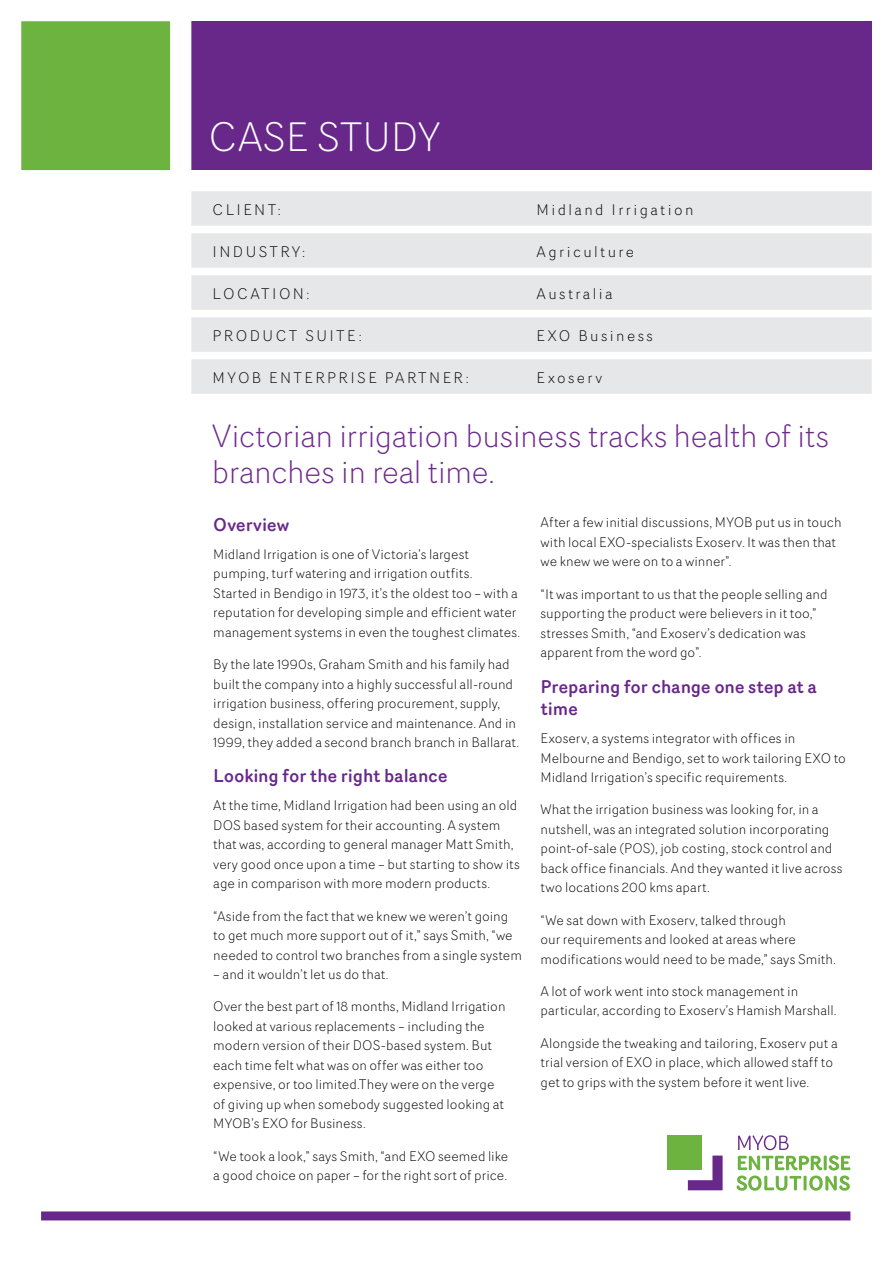
<style>
.page{position:relative;width:893px;height:1263px;background:#fff}
.page>*{position:absolute;margin:0;border:0;box-sizing:border-box;transform-origin:0 0}
.t1{font:300 40.2px "Router";color:#fff}
.t2{font:300 31.5px/36px "Router";letter-spacing:-.02em;color:#6e2a8d}
.t3{font:500 18px/22.5px "Router";letter-spacing:-.01em;color:#68288a}
.t4{font:300 15px "Router";letter-spacing:.16em;color:#000}
.t5{font:300 13.5px/19.5px "Router";color:#000}
</style>
<div class="page">
<div style="left:41px;top:1211px;width:809px;height:9px;background:#68288a"></div>
<div style="left:21px;top:21px;width:851px;height:149px;background:#68288a"></div>
<div style="left:11px;top:11px;width:170px;height:170px;background:#6cb33f"></div>
<div style="left:0;top:0;width:191px;height:191px;border:21px solid #fff"></div>
<svg style="left:688px;top:1155px;width:35px;height:35px"></svg>
<div style="left:668px;top:1135px;width:34px;height:35px;background:#6cb33f"></div>
<svg style="left:737px;top:1135px;width:113px;height:56px"></svg>
<div style="left:191px;top:191px;width:681px;height:35px;background:#e6e7e8"></div>
<div style="left:191px;top:233px;width:681px;height:35px;background:#e6e7e8"></div>
<div style="left:191px;top:275px;width:681px;height:35px;background:#e6e7e8"></div>
<div style="left:191px;top:317px;width:681px;height:35px;background:#e6e7e8"></div>
<div style="left:191px;top:359px;width:681px;height:35px;background:#e6e7e8"></div>
<h1 class="t1" style="left:208px;top:108px;width:234px">CASE STUDY</h1>
<p class="t4" style="left:213px;top:199px;width:70px">CLIENT:</p>
<p class="t4" style="left:537px;top:199px;width:158px">Midland Irrigation</p>
<p class="t4" style="left:213px;top:241px;width:94px">INDUSTRY:</p>
<p class="t4" style="left:537px;top:241px;width:99px">Agriculture</p>
<p class="t4" style="left:213px;top:283px;width:98px">LOCATION:</p>
<p class="t4" style="left:537px;top:283px;width:77px">Australia</p>
<p class="t4" style="left:213px;top:325px;width:151px">PRODUCT SUITE:</p>
<p class="t4" style="left:537px;top:325px;width:118px">EXO Business</p>
<p class="t4" style="left:213px;top:367px;width:258px">MYOB ENTERPRISE PARTNER:</p>
<p class="t4" style="left:537px;top:367px;width:67px">Exoserv</p>
<h2 class="t2" style="left:212px;top:416px;width:619px">Victorian irrigation business tracks health of its branches in real time.</h2>
<h3 class="t3" style="left:213px;top:513px;width:77px">Overview</h3>
<p class="t5" style="left:213px;top:544px;width:308px">Midland Irrigation is one of Victoria’s largest pumping, turf watering and irrigation outfits.<br>Started in Bendigo in 1973, it’s the oldest too – with a reputation for developing simple and efficient water management systems in even the toughest climates.</p>
<p class="t5" style="left:213px;top:654px;width:307px">By the late 1990s, Graham Smith and his family had built the company into a highly successful all-round irrigation business, offering procurement, supply, design, installation service and maintenance. And in 1999, they added a second branch branch in Ballarat.</p>
<h3 class="t3" style="left:213px;top:764px;width:236px">Looking for the right balance</h3>
<p class="t5" style="left:213px;top:795px;width:308px">At the time, Midland Irrigation had been using an old DOS based system for their accounting. A system that was, according to general manager Matt Smith, very good once upon a time – but starting to show its age in comparison with more modern products.</p>
<p class="t5" style="left:213px;top:906px;width:310px">“Aside from the fact that we knew we weren’t going to get much more support out of it,” says Smith, “we needed to control two branches from a single system</p>
<p class="t5" style="left:213px;top:964px;width:177px">– and it wouldn’t let us do that.</p>
<p class="t5" style="left:213px;top:996px;width:294px">Over the best part of 18 months, Midland Irrigation looked at various replacements – including the modern version of their DOS-based system. But each time felt what was on offer was either too expensive, or too limited.They were on the verge of giving up when somebody suggested looking at MYOB’s EXO for Business.</p>
<p class="t5" style="left:213px;top:1146px;width:297px">“We took a look,” says Smith, “and EXO seemed like a good choice on paper – for the right sort of price.</p>
<p class="t5" style="left:540px;top:512px;width:302px">After a few initial discussions, MYOB put us in touch with local EXO-specialists Exoserv. It was then that we knew we were on to a winner”.</p>
<p class="t5" style="left:540px;top:584px;width:289px">“It was important to us that the people selling and supporting the product were believers in it too,” stresses Smith, “and Exoserv’s dedication was apparent from the word go”.</p>
<h3 class="t3" style="left:540px;top:674px;width:278px">Preparing for change one step at a time</h3>
<p class="t5" style="left:540px;top:728px;width:307px">Exoserv, a systems integrator with offices in<br>Melbourne and Bendigo, set to work tailoring EXO to<br>Midland Irrigation’s specific requirements.</p>
<p class="t5" style="left:540px;top:799px;width:304px">What the irrigation business was looking for, in a nutshell, was an integrated solution incorporating point-of-sale (POS), job costing, stock control and back office financials. And they wanted it live across two locations 200 kms apart.</p>
<p class="t5" style="left:540px;top:909px;width:297px">“We sat down with Exoserv, talked through<br>our requirements and looked at areas where modifications would need to be made,” says Smith.</p>
<p class="t5" style="left:540px;top:981px;width:297px">A lot of work went into stock management in particular, according to Exoserv’s Hamish Marshall.</p>
<p class="t5" style="left:540px;top:1032px;width:299px">Alongside the tweaking and tailoring, Exoserv put a trial version of EXO in place, which allowed staff to get to grips with the system before it went live.</p>
</div>
